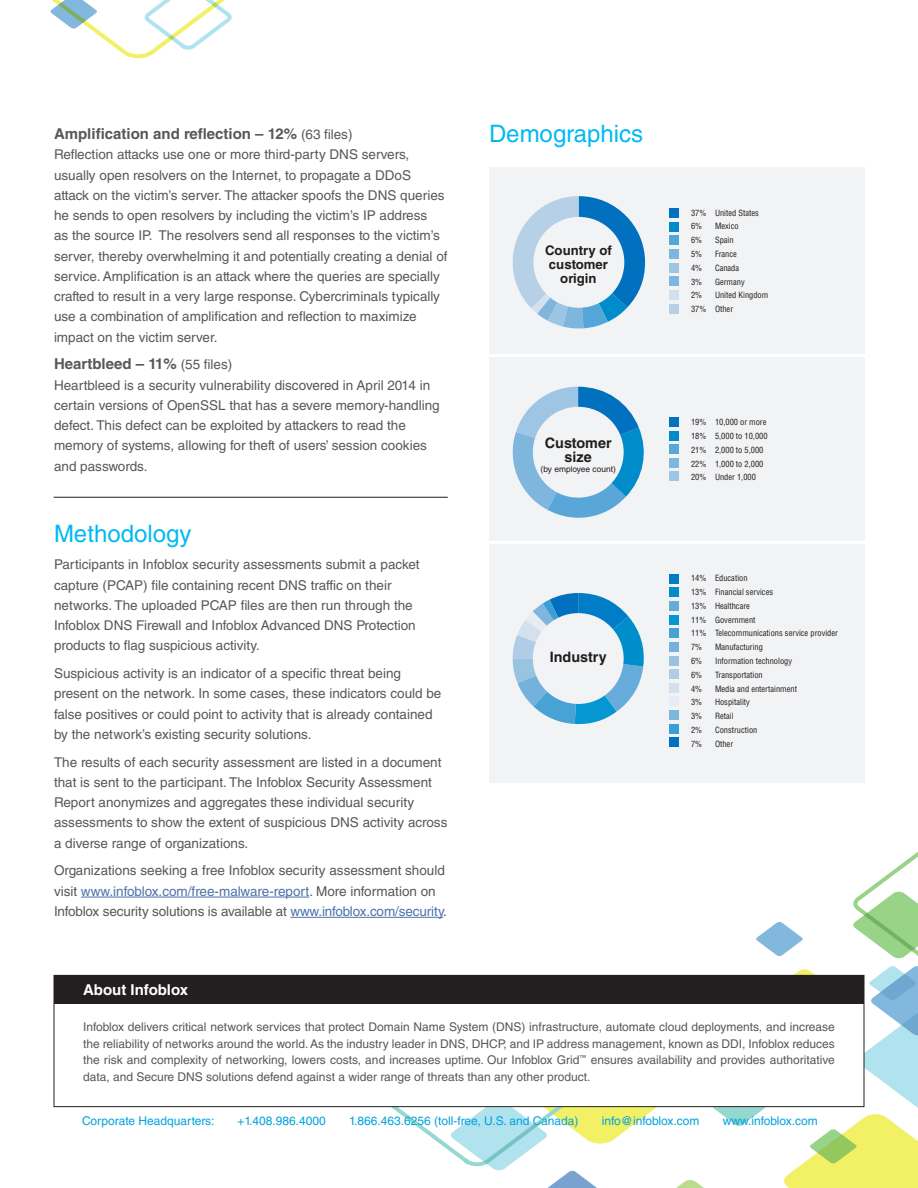
<style>
.page{position:relative;width:918px;height:1188px;background:#fff}
.page>*{position:absolute;margin:0;border:0;box-sizing:border-box;transform-origin:0 0}
.Header2{font:24px "Helvetica LT Std";color:#00baf1}
.body_text{font:700 15px "Helvetica LT Std";color:#57585a}
.t1{font:700 15px "Helvetica LT Std";color:#fff}
.t2{font:700 14.4px/14.4px "Helvetica LT Std";color:#231f20;text-align:center}
.body_text-2{font:13.5px/20.2px "Helvetica LT Std";color:#57585a}
.t3{font:700 13.2px/14.4px "Helvetica LT Std";color:#231f20;text-align:center}
.body_text-3{font:12px/16.5px "Helvetica LT Std";color:#57585a;text-align:justify}
.t4{font:12px "Helvetica LT Std";color:#00a2df}
.t5{font:condensed 8.4px/13.8px "Helvetica LT Std";color:#231f20}
.t6{font:8.4px "Helvetica LT Std";color:#231f20}
.s1{font-weight:400;font-size:13.5px}
.s2{color:#4d72ac}
</style>
<div class="page">
<div style="left:489px;top:167px;width:375px;height:616px;background:#f2f3f4"></div>
<svg style="left:853px;top:852px;width:65px;height:107px"></svg>
<svg style="left:756px;top:922px;width:47px;height:34px"></svg>
<svg style="left:387px;top:966px;width:531px;height:222px"></svg>
<svg style="left:50px;top:0;width:182px;height:59px"></svg>
<hr style="left:81px;top:897px;width:228px;height:1px;background:#4d72ac">
<hr style="left:290px;top:917px;width:153px;height:1px;background:#4d72ac">
<div style="left:670px;top:417px;width:9px;height:10px;background:#0070bf"></div>
<div style="left:670px;top:431px;width:9px;height:9px;background:#008ccb"></div>
<div style="left:670px;top:444px;width:9px;height:10px;background:#59a7d8"></div>
<div style="left:670px;top:458px;width:9px;height:9px;background:#7eb6dd"></div>
<div style="left:670px;top:471px;width:9px;height:10px;background:#9ec5e3"></div>
<div style="left:670px;top:208px;width:9px;height:10px;background:#0070bf"></div>
<div style="left:670px;top:222px;width:9px;height:9px;background:#008ccb"></div>
<div style="left:670px;top:236px;width:9px;height:9px;background:#53a6d7"></div>
<div style="left:670px;top:249px;width:9px;height:10px;background:#7eb6dd"></div>
<div style="left:670px;top:263px;width:9px;height:10px;background:#9cc4e3"></div>
<div style="left:670px;top:277px;width:9px;height:9px;background:#80b6dd"></div>
<div style="left:670px;top:290px;width:9px;height:10px;background:#d3e0ed"></div>
<div style="left:670px;top:304px;width:9px;height:10px;background:#b5d0e7"></div>
<svg style="left:513px;top:196px;width:132px;height:133px"></svg>
<div style="left:533px;top:217px;width:91px;height:91px;background:#f2f3f4;border-radius:50%"></div>
<svg style="left:513px;top:387px;width:131px;height:131px"></svg>
<div style="left:533px;top:407px;width:91px;height:91px;background:#f2f3f4;border-radius:50%"></div>
<div style="left:670px;top:574px;width:9px;height:9px;background:#007dc6"></div>
<div style="left:670px;top:588px;width:9px;height:9px;background:#008dcc"></div>
<div style="left:670px;top:601px;width:9px;height:10px;background:#66acda"></div>
<div style="left:670px;top:615px;width:9px;height:9px;background:#0597d1"></div>
<div style="left:670px;top:628px;width:9px;height:10px;background:#47a2d5"></div>
<div style="left:670px;top:642px;width:9px;height:10px;background:#72b2dc"></div>
<div style="left:670px;top:656px;width:9px;height:9px;background:#9ac3e2"></div>
<div style="left:670px;top:669px;width:9px;height:10px;background:#afcde6"></div>
<div style="left:670px;top:683px;width:9px;height:10px;background:#d3e0ed"></div>
<div style="left:670px;top:697px;width:9px;height:9px;background:#e8ebf1"></div>
<div style="left:670px;top:710px;width:9px;height:10px;background:#80b6dd"></div>
<div style="left:670px;top:724px;width:9px;height:10px;background:#3c9fd4"></div>
<div style="left:670px;top:738px;width:9px;height:9px;background:#0070bf"></div>
<svg style="left:513px;top:593px;width:131px;height:132px"></svg>
<div style="left:533px;top:613px;width:91px;height:91px;background:#f2f3f4;border-radius:50%"></div>
<div style="left:54px;top:975px;width:810px;height:132px;background:#fff"></div>
<div style="left:54px;top:975px;width:810px;height:29px;background:#231f20"></div>
<hr style="left:484px;top:354px;width:394px;height:3px;background:#fff">
<hr style="left:484px;top:541px;width:394px;height:3px;background:#fff">
<hr style="left:54px;top:497px;width:394px;height:1px;background:#231f20">
<p class="body_text" style="left:54px;top:125px;width:300px">Amplification and reflection – 12% <span class="s1">(63 files)</span></p>
<p class="body_text-2" style="left:54px;top:144px;width:395px">Reflection attacks use one or more third-party DNS servers, usually open resolvers on the Internet, to propagate a DDoS attack on the victim’s server. The attacker spoofs the DNS queries he sends to open resolvers by including the victim’s IP address<br>as the source IP. The resolvers send all responses to the victim’s server, thereby overwhelming it and potentially creating a denial of service. Amplification is an attack where the queries are specially crafted to result in a very large response. Cybercriminals typically use a combination of amplification and reflection to maximize impact on the victim server.</p>
<p class="body_text" style="left:54px;top:355px;width:180px">Heartbleed – 11% <span class="s1">(55 files)</span></p>
<p class="body_text-2" style="left:54px;top:375px;width:387px">Heartbleed is a security vulnerability discovered in April 2014 in certain versions of OpenSSL that has a severe memory-handling defect. This defect can be exploited by attackers to read the memory of systems, allowing for theft of users’ session cookies and passwords.</p>
<p class="Header2" style="left:54px;top:519px;width:139px">Methodology</p>
<p class="body_text-2" style="left:54px;top:555px;width:367px">Participants in Infoblox security assessments submit a packet capture (PCAP) file containing recent DNS traffic on their networks. The uploaded PCAP files are then run through the Infoblox DNS Firewall and Infoblox Advanced DNS Protection products to flag suspicious activity.</p>
<p class="body_text-2" style="left:54px;top:663px;width:389px">Suspicious activity is an indicator of a specific threat being present on the network. In some cases, these indicators could be false positives or could point to activity that is already contained by the network’s existing security solutions.</p>
<p class="body_text-2" style="left:54px;top:752px;width:395px">The results of each security assessment are listed in a document that is sent to the participant. The Infoblox Security Assessment Report anonymizes and aggregates these individual security assessments to show the extent of suspicious DNS activity across a diverse range of organizations.</p>
<p class="body_text-2" style="left:54px;top:861px;width:395px">Organizations seeking a free Infoblox security assessment should visit <span class="s2">www.infoblox.com/free-malware-report</span>. More information on<br>Infoblox security solutions is available at <span class="s2">www.infoblox.com/security</span>.</p>
<p class="Header2" style="left:489px;top:120px;width:156px">Demographics</p>
<p class="t3" style="left:545px;top:243px;width:68px">Country of customer origin</p>
<p class="t2" style="left:545px;top:435px;width:68px">Customer size</p>
<p class="t6" style="left:541px;top:465px;width:77px">(by employee count)</p>
<p class="t2" style="left:550px;top:650px;width:58px">Industry</p>
<p class="t5" style="left:691px;top:206px;width:69px">37% United States<br>6%</p>
<p class="t5" style="left:715px;top:219px;width:25px">Mexico</p>
<p class="t5" style="left:691px;top:233px;width:13px">6%</p>
<p class="t5" style="left:715px;top:233px;width:20px">Spain</p>
<p class="t5" style="left:691px;top:247px;width:13px">5%</p>
<p class="t5" style="left:715px;top:247px;width:23px">France</p>
<p class="t5" style="left:691px;top:261px;width:13px">4%</p>
<p class="t5" style="left:715px;top:261px;width:26px">Canada</p>
<p class="t5" style="left:691px;top:275px;width:13px">3%</p>
<p class="t5" style="left:715px;top:275px;width:31px">Germany</p>
<p class="t5" style="left:691px;top:288px;width:13px">2%</p>
<p class="t5" style="left:691px;top:288px;width:79px;text-indent:24px">United Kingdom<br>37% Other</p>
<p class="t5" style="left:691px;top:415px;width:78px">19% 10,000 or more<br>18% 5,000 to 10,000<br>21% 2,000 to 5,000<br>22% 1,000 to 2,000<br>20% Under 1,000</p>
<p class="t5" style="left:691px;top:571px;width:148px">14% Education<br>13% Financial services<br>13% Healthcare<br>11% Government<br>11% Telecommunications service provider<br>7%</p>
<p class="t5" style="left:715px;top:640px;width:49px">Manufacturing</p>
<p class="t5" style="left:691px;top:654px;width:13px">6%</p>
<p class="t5" style="left:715px;top:654px;width:79px">Information technology</p>
<p class="t5" style="left:691px;top:668px;width:13px">6%</p>
<p class="t5" style="left:715px;top:668px;width:49px">Transportation</p>
<p class="t5" style="left:691px;top:682px;width:13px">4%</p>
<p class="t5" style="left:715px;top:682px;width:83px">Media and entertainment</p>
<p class="t5" style="left:691px;top:695px;width:13px">3%</p>
<p class="t5" style="left:715px;top:695px;width:36px">Hospitality</p>
<p class="t5" style="left:691px;top:709px;width:13px">3%</p>
<p class="t5" style="left:715px;top:709px;width:20px">Retail</p>
<p class="t5" style="left:691px;top:723px;width:13px">2%</p>
<p class="t5" style="left:715px;top:723px;width:44px">Construction</p>
<p class="t5" style="left:691px;top:737px;width:13px">7%</p>
<p class="t5" style="left:715px;top:737px;width:20px">Other</p>
<p class="t1" style="left:83px;top:980px;width:106px">About Infoblox</p>
<p class="body_text-3" style="left:83px;top:1019px;width:753px">Infoblox delivers critical network services that protect Domain Name System (DNS) infrastructure, automate cloud deployments, and increase the reliability of networks around the world. As the industry leader in DNS, DHCP, and IP address management, known as DDI, Infoblox reduces the risk and complexity of networking, lowers costs, and increases uptime. Our Infoblox Grid<sup>™</sup> ensures availability and provides authoritative data, and Secure DNS solutions defend against a wider range of threats than any other product.</p>
<p class="t4" style="left:82px;top:1114px;width:134px">Corporate Headquarters:</p>
<p class="t4" style="left:237px;top:1114px;width:90px">+1.408.986.4000</p>
<p class="t4" style="left:349px;top:1114px;width:231px">1.866.463.6256 (toll-free, U.S. and Canada)</p>
<p class="t4" style="left:602px;top:1114px;width:99px">info@infoblox.com</p>
<p class="t4" style="left:723px;top:1114px;width:97px">www.infoblox.com</p>
</div>
